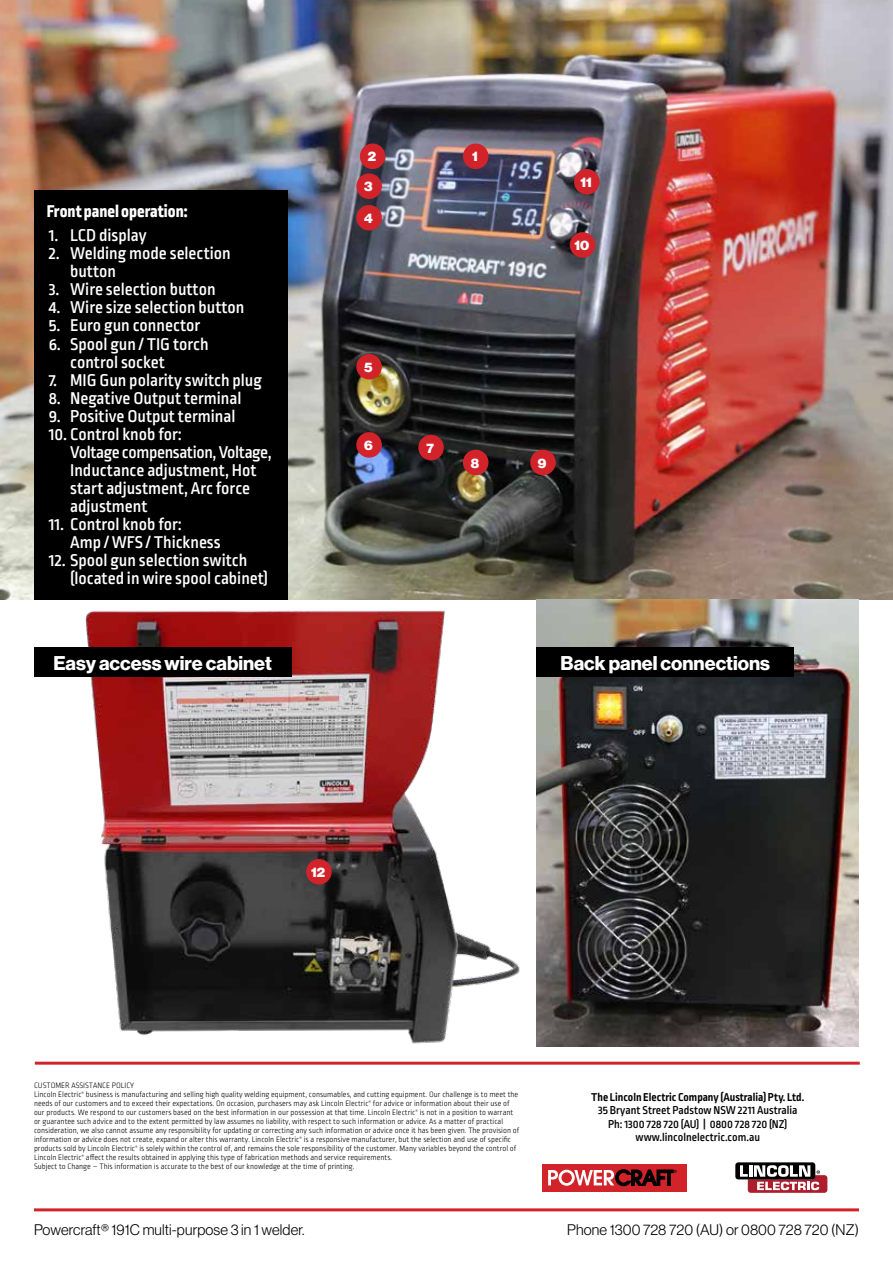
<style>
.page{position:relative;width:893px;height:1263px;background:#fff}
.page>*{position:absolute;margin:0;border:0;box-sizing:border-box;transform-origin:0 0}
.t1{font:19.5px "N Haas Grotesk DS Pro 75 Bd";color:#fff}
.t2{font:500 18px/18px "Ropa Sans Pro";color:#fff}
.t3{font:800 18px "Ropa Sans PTT";color:#fff}
.t4{font:15px "N Haas Grotesk DS Pro 45 Lt";letter-spacing:.01em;color:#000}
.t5{font:13.5px "N Haas Grotesk DS Pro 95 Blk";color:#fff}
.t6{font:500 12px/13.5px "Ropa Sans Pro";color:#000;text-align:center}
.t7{font:700 12px "Ropa Sans Pro";color:#000}
.t8{font:300 8.25px/9px "Ropa Sans Pro";color:#000}
</style>
<div class="page">
<hr style="left:34px;top:1208px;width:825px;height:3px;background:#d2232a">
<div style="left:735px;top:1162px;width:80px;height:17px;background:#000;border-radius:3px"></div>
<svg style="left:740px;top:1165px;width:87px;height:28px"></svg>
<div style="left:542px;top:1164px;width:144px;height:27px;background:#d2232a"></div>
<svg style="left:548px;top:1169px;width:129px;height:17px"></svg>
<hr style="left:35px;top:1062px;width:825px;height:3px;background:#d2232a">
<img style="left:85px;top:610px;width:435px;height:434px">
<img style="left:0;top:0;width:893px;height:600px">
<img style="left:537px;top:600px;width:322px;height:446px">
<div style="left:34px;top:190px;width:253px;height:410px;background:#000"></div>
<div style="left:34px;top:647px;width:257px;height:30px;background:#000"></div>
<div style="left:537px;top:647px;width:257px;height:30px;background:#000"></div>
<div style="left:530px;top:450px;width:26px;height:25px;background:#d2232a;border-radius:50%"></div>
<div style="left:306px;top:859px;width:26px;height:25px;background:#d2232a;border-radius:50%"></div>
<div style="left:570px;top:232px;width:25px;height:26px;background:#d2232a;border-radius:50%"></div>
<div style="left:574px;top:169px;width:26px;height:26px;background:#d2232a;border-radius:50%"></div>
<div style="left:463px;top:450px;width:25px;height:25px;background:#d2232a;border-radius:50%"></div>
<div style="left:463px;top:144px;width:25px;height:25px;background:#d2232a;border-radius:50%"></div>
<div style="left:360px;top:144px;width:25px;height:25px;background:#d2232a;border-radius:50%"></div>
<div style="left:356px;top:173px;width:26px;height:26px;background:#d2232a;border-radius:50%"></div>
<div style="left:356px;top:205px;width:26px;height:25px;background:#d2232a;border-radius:50%"></div>
<div style="left:356px;top:354px;width:26px;height:25px;background:#d2232a;border-radius:50%"></div>
<div style="left:356px;top:432px;width:26px;height:26px;background:#d2232a;border-radius:50%"></div>
<div style="left:418px;top:435px;width:26px;height:25px;background:#d2232a;border-radius:50%"></div>
<h2 class="t3" style="left:47px;top:200px;width:143px">Front panel operation:</h2>
<h2 class="t2" style="left:49px;top:228px;width:99px">1. LCD display</h2>
<h2 class="t2" style="left:70px;top:246px;width:162px;text-indent:-21px">2. Welding mode selection button</h2>
<h2 class="t2" style="left:49px;top:282px;width:168px">3. Wire selection button</h2>
<h2 class="t2" style="left:49px;top:300px;width:197px">4. Wire size selection button</h2>
<h2 class="t2" style="left:49px;top:318px;width:153px">5. Euro gun connector</h2>
<h2 class="t2" style="left:70px;top:336px;width:140px;text-indent:-21px">6. Spool gun / TIG torch control socket</h2>
<h2 class="t2" style="left:49px;top:372px;width:214px">7. MIG Gun polarity switch plug</h2>
<h2 class="t2" style="left:49px;top:390px;width:194px">8. Negative Output terminal</h2>
<h2 class="t2" style="left:49px;top:408px;width:188px">9. Positive Output terminal</h2>
<h2 class="t2" style="left:70px;top:426px;width:203px;text-indent:-21px">10. Control knob for:<br>Voltage compensation, Voltage,<br>Inductance adjustment, Hot start adjustment, Arc force adjustment</h2>
<h2 class="t2" style="left:70px;top:516px;width:152px;text-indent:-21px">11. Control knob for:<br>Amp / WFS / Thickness</h2>
<h2 class="t2" style="left:70px;top:552px;width:200px;text-indent:-21px">12. Spool gun selection switch (located in wire spool cabinet)</h2>
<h3 class="t5" style="left:368px;top:149px;width:10px">2</h3>
<h3 class="t5" style="left:472px;top:149px;width:7px">1</h3>
<h3 class="t5" style="left:364px;top:179px;width:10px">3</h3>
<h3 class="t5" style="left:364px;top:210px;width:10px">4</h3>
<h3 class="t5" style="left:364px;top:359px;width:10px">5</h3>
<h3 class="t5" style="left:364px;top:437px;width:10px">6</h3>
<h3 class="t5" style="left:427px;top:440px;width:9px">7</h3>
<h3 class="t5" style="left:471px;top:455px;width:10px">8</h3>
<h3 class="t5" style="left:580px;top:174px;width:13px">11</h3>
<h3 class="t5" style="left:574px;top:237px;width:16px">10</h3>
<h3 class="t5" style="left:538px;top:455px;width:10px">9</h3>
<h1 class="t1" style="left:53px;top:651px;width:220px">Easy access wire cabinet</h1>
<h1 class="t1" style="left:560px;top:651px;width:211px">Back panel connections</h1>
<h3 class="t5" style="left:311px;top:864px;width:15px">12</h3>
<p class="t8" style="left:34px;top:1082px;width:487px">CUSTOMER ASSISTANCE POLICY<br>Lincoln Electric<sup>®</sup> business is manufacturing and selling high quality welding equipment, consumables, and cutting equipment. Our challenge is to meet the needs of our customers and to exceed their expectations. On occasion, purchasers may ask Lincoln Electric<sup>®</sup> for advice or information about their use of our products. We respond to our customers based on the best information in our possession at that time. Lincoln Electric<sup>®</sup> is not in a position to warrant or guarantee such advice and to the extent permitted by law assumes no liability, with respect to such information or advice. As a matter of practical consideration, we also cannot assume any responsibility for updating or correcting any such information or advice once it has been given. The provision of information or advice does not create, expand or alter this warranty. Lincoln Electric<sup>®</sup> is a responsive manufacturer, but the selection and use of specific products sold by Lincoln Electric<sup>®</sup> is solely within the control of, and remains the sole responsibility of the customer. Many variables beyond the control of Lincoln Electric<sup>®</sup> affect the results obtained in applying this type of fabrication methods and service requirements.<br>Subject to Change – This information is accurate to the best of our knowledge at the time of printing.</p>
<h3 class="t7" style="left:591px;top:1090px;width:214px">The Lincoln Electric Company (Australia) Pty. Ltd.</h3>
<h3 class="t6" style="left:598px;top:1104px;width:201px">35 Bryant Street Padstow NSW 2211 Australia<br>Ph: 1300 728 720 (AU) | 0800 728 720 (NZ) www.lincolnelectric.com.au</h3>
<h3 class="t4" style="left:34px;top:1221px;width:272px">Powercraft® 191C multi-purpose 3 in 1 welder.</h3>
<h3 class="t4" style="left:567px;top:1221px;width:293px">Phone 1300 728 720 (AU) or 0800 728 720 (NZ)</h3>
</div>
